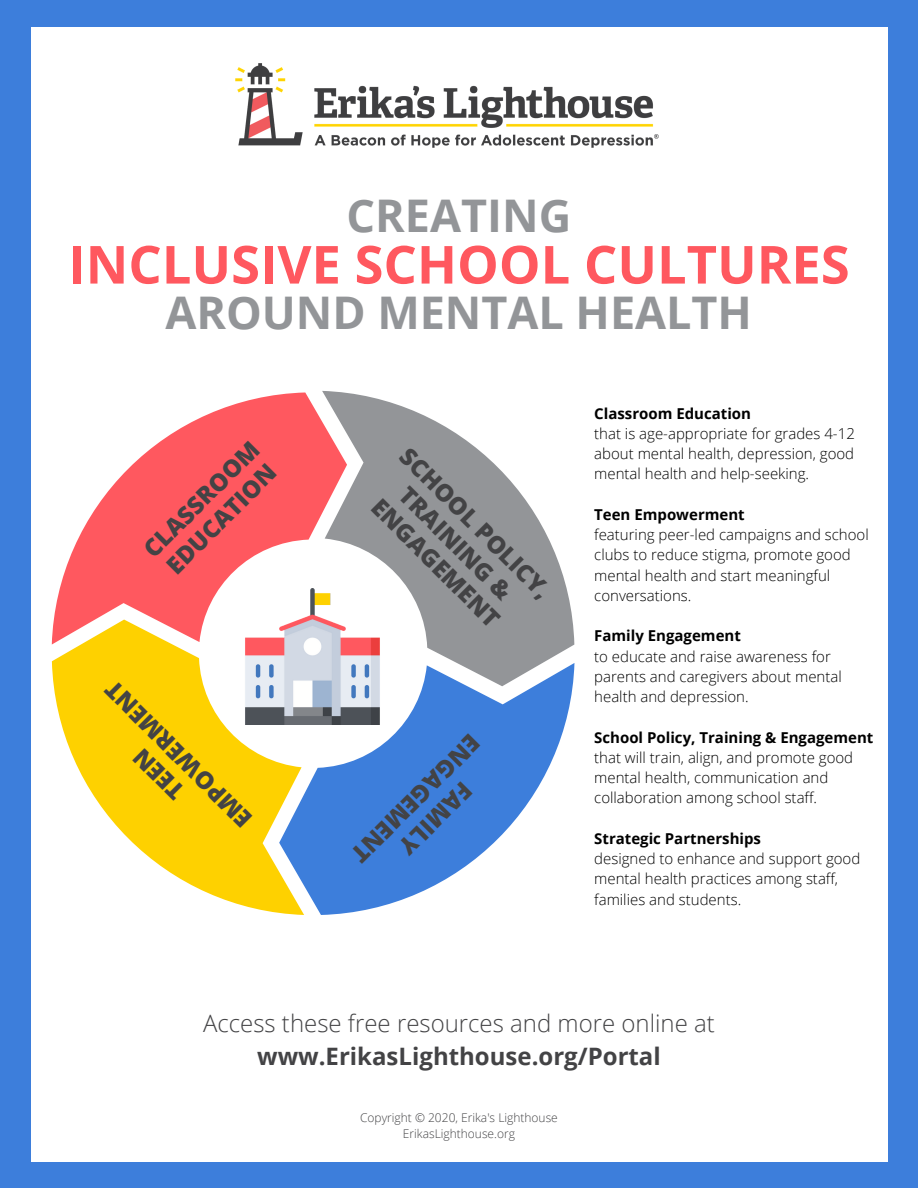
<style>
.page{position:relative;width:918px;height:1188px;background:#3d7edb}
.page>*{position:absolute;margin:0;border:0;box-sizing:border-box;transform-origin:0 0}
.t1{font:700 52.5px "Open Sans";color:#ff585f}
.t2{font:700 45px "Open Sans";color:#939598}
.t3{font:800 24px/28px "Open Sans";color:#434345;text-align:center}
.t4{font:300 24px "Open Sans";color:#434345}
.t5{font:700 24px "Open Sans";color:#434345}
.t6{font:300 15px/20.2px "Open Sans";color:#000}
.t7{font:700 15px "Open Sans";color:#000}
.t8{font:300 12px "Open Sans";color:#434345}
</style>
<div class="page">
<div style="left:32px;top:27px;width:856px;height:1134px;background:#fff"></div>
<img style="left:235px;top:63px;width:424px;height:85px">
<svg style="left:380px;top:399px;width:187px;height:188px;fill:#939598"></svg>
<svg style="left:31px;top:325px;width:349px;height:261px"></svg>
<svg style="left:380px;top:587px;width:195px;height:320px"></svg>
<svg style="left:31px;top:586px;width:349px;height:395px"></svg>
<img style="left:245px;top:588px;width:136px;height:136px">
<svg style="left:153px;top:729px;width:23px;height:22px"></svg>
<p class="t2" style="left:347px;top:184px;width:226px">CREATING</p>
<p class="t1" style="left:68px;top:228px;width:783px">INCLUSIVE SCHOOL CULTURES</p>
<p class="t2" style="left:165px;top:281px;width:588px">AROUND MENTAL HEALTH</p>
<p class="t3" style="left:137px;top:542px;width:154px;rotate:-45deg">CLASSROOM</p>
<p class="t3" style="left:160px;top:559px;width:145px;rotate:-45deg">EDUCATION</p>
<p class="t3" style="left:217px;top:854px;width:197px;rotate:-135deg">TE NE<br>ME POWE M NE T</p>
<p class="t3" style="left:414px;top:441px;width:203px;rotate:45deg">SCHOOL POLICY,<br>TRAINING &amp;<br>ENGAGEMENT</p>
<p class="t3" style="left:486px;top:749px;width:171px;rotate:135deg">NE G A G ME NE T</p>
<p class="t3" style="left:478px;top:796px;width:93px;rotate:135deg">FAM LI Y</p>
<p class="t7" style="left:594px;top:403px;width:158px">Classroom Education</p>
<p class="t6" style="left:594px;top:423px;width:262px;text-align:justify">that is age-appropriate for grades 4-12 about mental health, depression, good mental health and help-seeking.</p>
<p class="t7" style="left:594px;top:504px;width:152px">Teen Empowerment</p>
<p class="t6" style="left:594px;top:524px;width:276px">featuring peer-led campaigns and school clubs to reduce stigma, promote good mental health and start meaningful conversations.</p>
<p class="t7" style="left:594px;top:625px;width:148px">Family Engagement</p>
<p class="t6" style="left:594px;top:646px;width:249px">to educate and raise awareness for parents and caregivers about mental health and depression.</p>
<p class="t7" style="left:594px;top:727px;width:281px">School Policy, Training &amp; Engagement</p>
<p class="t6" style="left:594px;top:747px;width:260px">that will train, align, and promote good mental health, communication and collaboration among school staff.</p>
<p class="t7" style="left:594px;top:828px;width:168px">Strategic Partnerships</p>
<p class="t6" style="left:594px;top:848px;width:268px">designed to enhance and support good mental health practices among staff, families and students.</p>
<p class="t4" style="left:203px;top:1007px;width:513px">Access these free resources and more online at</p>
<p class="t5" style="left:257px;top:1039px;width:405px">www.ErikasLighthouse.org/Portal</p>
<p class="t8" style="left:360px;top:1109px;width:199px">Copyright © 2020, Erika's Lighthouse</p>
<p class="t8" style="left:403px;top:1125px;width:114px">ErikasLighthouse.org</p>
</div>
